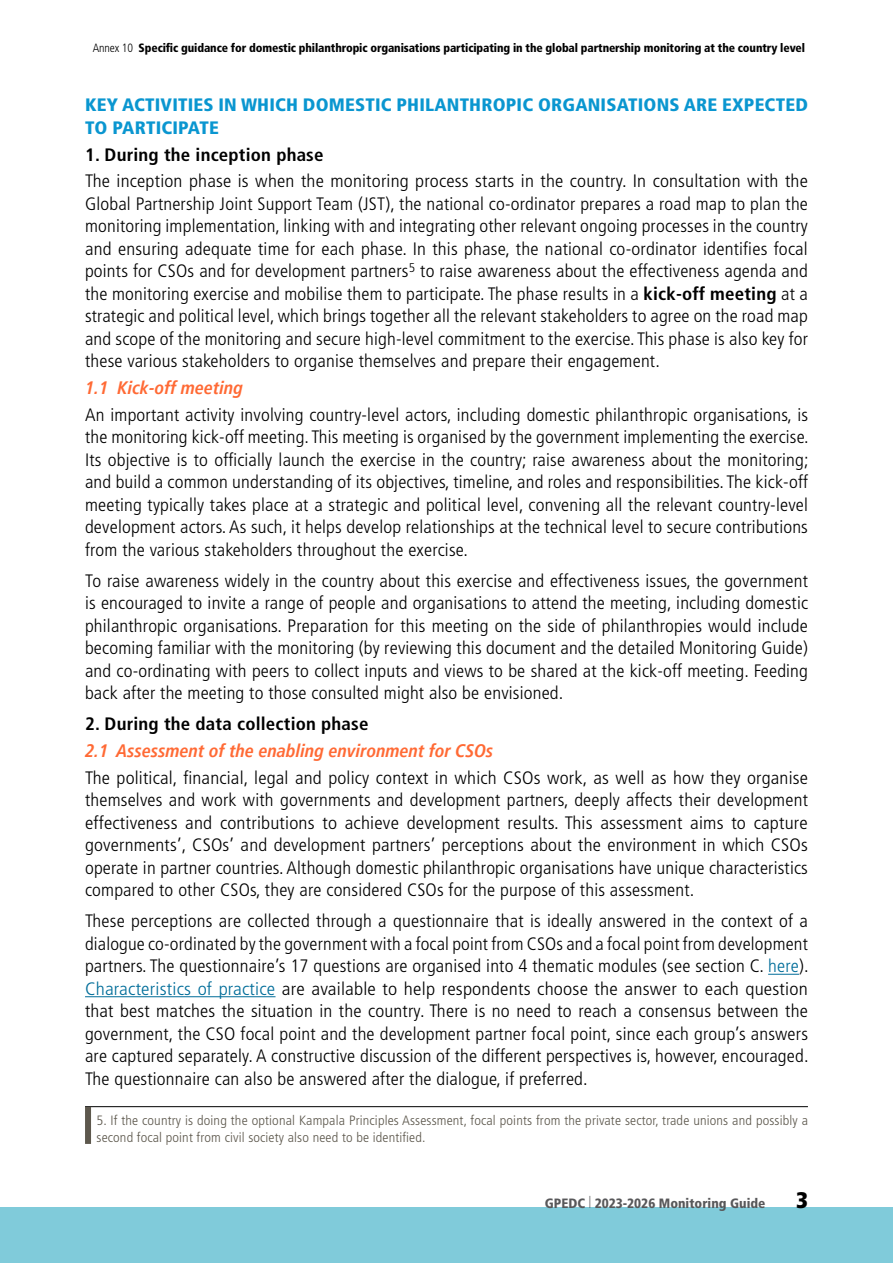
<style>
.page{position:relative;width:893px;height:1263px;background:#fff}
.page>*{position:absolute;margin:0;border:0;box-sizing:border-box;transform-origin:0 0}
.t1{font:900 condensed 22.5px "Frutiger LT Std";color:#000}
.t2{font:300 condensed 18px/22.5px "Frutiger LT Std";letter-spacing:.01em;color:#000;text-align:justify;scale:1.05 1}
.t3{font:300 condensed 18px/22.5px "Frutiger LT Std";letter-spacing:.01em;color:#000;text-align:justify;scale:1.07 1}
.t4{font:900 condensed 18px/22.5px "Frutiger LT Std";letter-spacing:.01em;color:#0a96d0;scale:1.05 1}
.t5{font:italic 700 condensed 18px "Frutiger LT Pro";color:#ff6a35}
.t6{font:700 condensed 18px "Frutiger LT Std";letter-spacing:.01em;color:#000;scale:1.05 1}
.t7{font:300 condensed 13.5px/16.5px "Frutiger LT Std";letter-spacing:.01em;color:#5d584d;scale:1.05 1}
.t8{font:900 condensed 13.5px "Frutiger LT Std";color:#58585a}
.t9{font:900 condensed 12px "Frutiger LT Std";letter-spacing:-.01em;color:#000}
.s1{font-weight:300}
.s2{font-weight:700}
.s3{color:#006d99}
</style>
<div class="page">
<div style="left:0;top:1208px;width:893px;height:55px;background:#80cbda"></div>
<hr style="left:768px;top:974px;width:31px;height:1px;background:#006d99">
<hr style="left:85px;top:996px;width:191px;height:1px;background:#006d99">
<hr style="left:85px;top:1106px;width:723px;height:1px;background:#000">
<div style="left:85px;top:1107px;width:6px;height:37px;background:#5d584d"></div>
<p class="t9" style="left:93px;top:40px;width:714px"><span class="s1">Annex 10</span> Specific guidance for domestic philanthropic organisations participating in the global partnership monitoring at the country level</p>
<p class="t4" style="left:85px;top:94px;width:690px">KEY ACTIVITIES IN WHICH DOMESTIC PHILANTHROPIC ORGANISATIONS ARE EXPECTED<br>TO PARTICIPATE</p>
<p class="t6" style="left:85px;top:144px;width:229px">1. During the inception phase</p>
<p class="t3" style="left:85px;top:170px;width:677px">The inception phase is when the monitoring process starts in the country. In consultation with the Global Partnership Joint Support Team (JST), the national co-ordinator prepares a road map to plan the monitoring implementation, linking with and integrating other relevant ongoing processes in the country and ensuring adequate time for each phase. In this phase, the national co-ordinator identifies focal points for CSOs and for development partners<sup>5</sup> to raise awareness about the effectiveness agenda and the monitoring exercise and mobilise them to participate. The phase results in a <span class="s2">kick-off meeting</span> at a strategic and political level, which brings together all the relevant stakeholders to agree on the road map and scope of the monitoring and secure high-level commitment to the exercise. This phase is also key for these various stakeholders to organise themselves and prepare their engagement.</p>
<p class="t5" style="left:85px;top:377px;width:160px">1.1 Kick-off meeting</p>
<p class="t2" style="left:85px;top:404px;width:691px">An important activity involving country-level actors, including domestic philanthropic organisations, is the monitoring kick-off meeting. This meeting is organised by the government implementing the exercise.<br>Its objective is to officially launch the exercise in the country; raise awareness about the monitoring; and build a common understanding of its objectives, timeline, and roles and responsibilities. The kick-off meeting typically takes place at a strategic and political level, convening all the relevant country-level development actors. As such, it helps develop relationships at the technical level to secure contributions from the various stakeholders throughout the exercise.</p>
<p class="t2" style="left:85px;top:570px;width:690px">To raise awareness widely in the country about this exercise and effectiveness issues, the government is encouraged to invite a range of people and organisations to attend the meeting, including domestic philanthropic organisations. Preparation for this meeting on the side of philanthropies would include becoming familiar with the monitoring (by reviewing this document and the detailed Monitoring Guide) and co-ordinating with peers to collect inputs and views to be shared at the kick-off meeting. Feeding back after the meeting to those consulted might also be envisioned.</p>
<p class="t6" style="left:85px;top:713px;width:272px">2. During the data collection phase</p>
<p class="t5" style="left:85px;top:740px;width:410px">2.1 Assessment of the enabling environment for CSOs</p>
<p class="t3" style="left:85px;top:767px;width:677px">The political, financial, legal and policy context in which CSOs work, as well as how they organise themselves and work with governments and development partners, deeply affects their development effectiveness and contributions to achieve development results. This assessment aims to capture governments’, CSOs’ and development partners’ perceptions about the environment in which CSOs operate in partner countries. Although domestic philanthropic organisations have unique characteristics compared to other CSOs, they are considered CSOs for the purpose of this assessment.</p>
<p class="t2" style="left:85px;top:910px;width:691px">These perceptions are collected through a questionnaire that is ideally answered in the context of a dialogue co-ordinated by the government with a focal point from CSOs and a focal point from development partners. The questionnaire’s 17 questions are organised into 4 thematic modules (see section C. <span class="s3">here</span>).<br><span class="s3">Characteristics of practice</span> are available to help respondents choose the answer to each question that best matches the situation in the country. There is no need to reach a consensus between the government, the CSO focal point and the development partner focal point, since each group’s answers are captured separately. A constructive discussion of the different perspectives is, however, encouraged.<br>The questionnaire can also be answered after the dialogue, if preferred.</p>
<p class="t7" style="left:97px;top:1112px;width:679px">5. If the country is doing the optional Kampala Principles Assessment, focal points from the private sector, trade unions and possibly a second focal point from civil society also need to be identified.</p>
<p class="t8" style="left:545px;top:1195px;width:222px">GPEDC <sup>|</sup> 2023-2026 Monitoring Guide</p>
<p class="t1" style="left:796px;top:1186px;width:13px">3</p>
</div>
